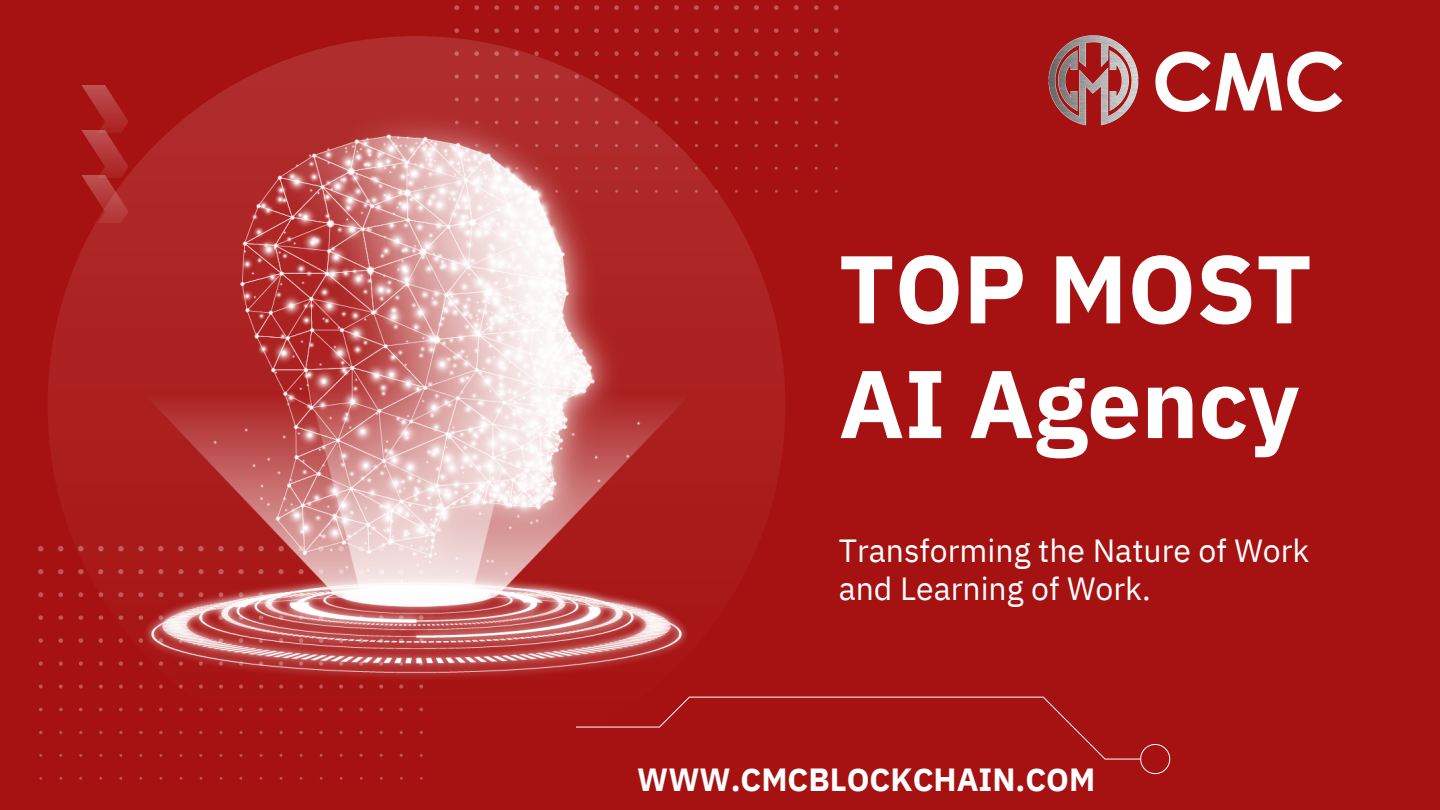
<style>
.page{position:relative;width:1440px;height:810px;background:#a61111}
.page>*{position:absolute;margin:0;border:0;box-sizing:border-box;transform-origin:0 0}
.t1{font:700 96px/114.8px "IBM Plex Sans";color:#fff}
.t2{font:32px/38.2px "IBM Plex Sans";color:#fff}
.t3{font:700 32px "IBM Plex Sans";color:#fff}
</style>
<div class="page">
<svg style="left:47px;top:36px;width:738px;height:738px;fill:#ab1f1f"></svg>
<img style="left:81px;top:67px;width:670px;height:676px">
<img style="left:454px;top:5px;width:385px;height:187px">
<img style="left:38px;top:546px;width:385px;height:234px">
<svg style="left:576px;top:697px;width:565px;height:63px"></svg>
<div style="left:1140px;top:744px;width:30px;height:30px;border:1px solid #fff;border-radius:50%"></div>
<svg style="left:81px;top:85px;width:48px;height:137px"></svg>
<img style="left:1048px;top:35px;width:295px;height:91px">
<p class="t1" style="left:839px;top:230px;width:475px">TOP MOST<br>AI Agency</p>
<p class="t2" style="left:839px;top:531px;width:472px">Transforming the Nature of Work and Learning of Work.</p>
<p class="t3" style="left:637px;top:758px;width:460px">WWW.CMCBLOCKCHAIN.COM</p>
</div>
